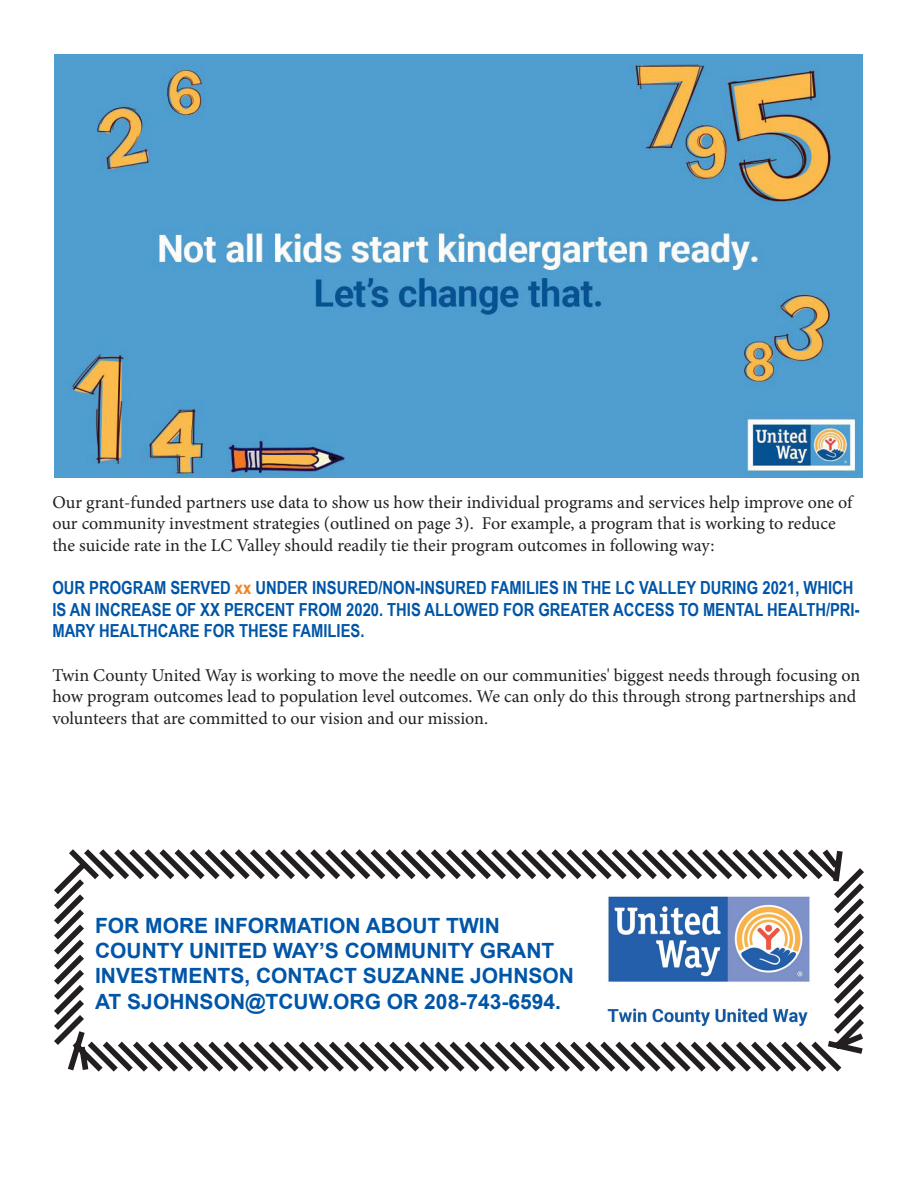
<style>
.page{position:relative;width:918px;height:1188px;background:#fff}
.page>*{position:absolute;margin:0;border:0;box-sizing:border-box;transform-origin:0 0}
.t1{font:700 21px/25.2px "Arial";color:#0155a7}
.t2{font:18px/21.6px "Minion Pro";letter-spacing:-.005em;color:#231f20}
.t3{font:700 18px/21.6px "Arial Narrow";color:#0155a7}
.s1{color:#f58220}
</style>
<div class="page">
<img style="left:54px;top:54px;width:808px;height:423px">
<svg style="left:54px;top:849px;width:810px;height:223px"></svg>
<img style="left:598px;top:887px;width:222px;height:147px">
<p class="t2" style="left:52px;top:491px;width:802px">Our grant-funded partners use data to show us how their individual programs and services help improve one of our community investment strategies (outlined on page 3). For example, a program that is working to reduce the suicide rate in the LC Valley should readily tie their program outcomes in following way:</p>
<p class="t3" style="left:52px;top:576px;width:809px">OUR PROGRAM SERVED <span class="s1">xx</span> UNDER INSURED/NON-INSURED FAMILIES IN THE LC VALLEY DURING 2021, WHICH<br>IS AN INCREASE OF XX PERCENT FROM 2020. THIS ALLOWED FOR GREATER ACCESS TO MENTAL HEALTH/PRI-<br>MARY HEALTHCARE FOR THESE FAMILIES.</p>
<p class="t2" style="left:52px;top:664px;width:809px">Twin County United Way is working to move the needle on our communities' biggest needs through focusing on how program outcomes lead to population level outcomes. We can only do this through strong partnerships and volunteers that are committed to our vision and our mission.</p>
<p class="t1" style="left:95px;top:913px;width:481px">FOR MORE INFORMATION ABOUT TWIN COUNTY UNITED WAY’S COMMUNITY GRANT INVESTMENTS, CONTACT SUZANNE JOHNSON AT SJOHNSON@TCUW.ORG OR 208-743-6594.</p>
</div>
